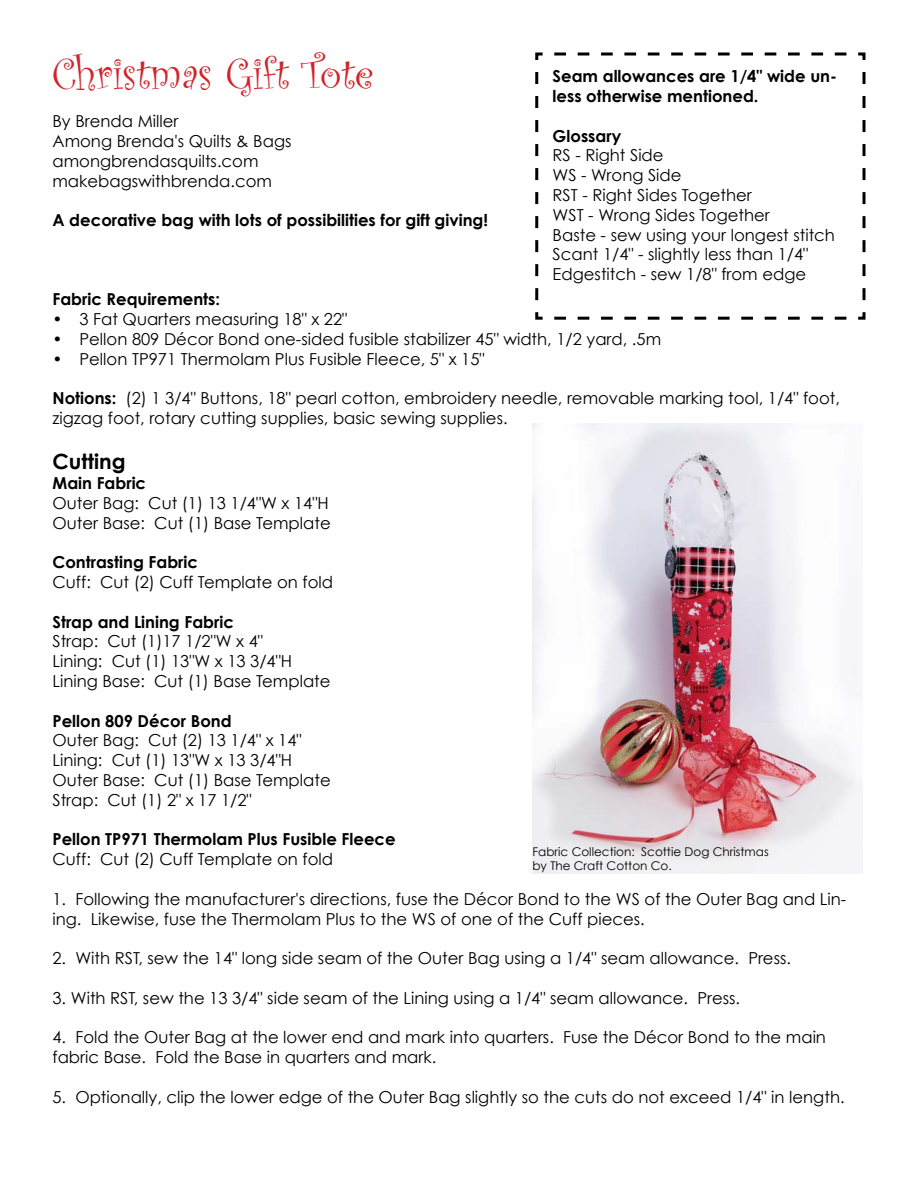
<style>
.page{position:relative;width:918px;height:1188px;background:#fff}
.page>*{position:absolute;margin:0;border:0;box-sizing:border-box;transform-origin:0 0}
.t1{font:45px "Curlz";color:#d2232a}
.t2{font:700 21px "Century Gothic";color:#000}
.t3{font:16.5px/19.8px "Century Gothic";color:#000}
.t4{font:700 16.5px/19.8px "Century Gothic";color:#000}
.t5{font:12px "Century Gothic";color:#000}
.s1{font-weight:700}
</style>
<div class="page">
<svg style="left:535px;top:52px;width:331px;height:268px"></svg>
<img style="left:532px;top:423px;width:330px;height:451px">
<p class="t1" style="left:52px;top:41px;width:323px">Christmas Gift Tote</p>
<p class="t3" style="left:52px;top:111px;width:127px">By Brenda Miller</p>
<p class="t3" style="left:52px;top:131px;width:241px">Among Brenda's Quilts &amp; Bags</p>
<p class="t3" style="left:52px;top:151px;width:208px">amongbrendasquilts.com</p>
<p class="t3" style="left:52px;top:171px;width:221px">makebagswithbrenda.com</p>
<p class="t4" style="left:52px;top:210px;width:437px">A decorative bag with lots of possibilities for gift giving!</p>
<p class="t4" style="left:553px;top:66px;width:286px">Seam allowances are 1/4" wide un&shy;less otherwise mentioned.</p>
<p class="t4" style="left:553px;top:125px;width:70px">Glossary</p>
<p class="t3" style="left:553px;top:145px;width:113px">RS - Right Side</p>
<p class="t3" style="left:553px;top:165px;width:131px">WS - Wrong Side</p>
<p class="t3" style="left:553px;top:185px;width:201px">RST - Right Sides Together</p>
<p class="t3" style="left:553px;top:205px;width:219px">WST - Wrong Sides Together</p>
<p class="t3" style="left:553px;top:225px;width:284px">Baste - sew using your longest stitch</p>
<p class="t3" style="left:553px;top:244px;width:257px">Scant 1/4" - slightly less than 1/4"</p>
<p class="t3" style="left:553px;top:264px;width:255px">Edgestitch - sew 1/8" from edge</p>
<p class="t4" style="left:52px;top:289px;width:169px">Fabric Requirements:</p>
<p class="t3" style="left:52px;top:309px;width:296px">• 3 Fat Quarters measuring 18" x 22"</p>
<p class="t3" style="left:52px;top:329px;width:610px">• Pellon 809 Décor Bond one-sided fusible stabilizer 45" width, 1/2 yard, .5m</p>
<p class="t3" style="left:52px;top:349px;width:434px">• Pellon TP971 Thermolam Plus Fusible Fleece, 5" x 15"</p>
<p class="t3" style="left:52px;top:388px;width:789px"><span class="s1">Notions:</span> (2) 1 3/4" Buttons, 18" pearl cotton, embroidery needle, removable marking tool, 1/4" foot, zigzag foot, rotary cutting supplies, basic sewing supplies.</p>
<p class="t2" style="left:52px;top:448px;width:75px">Cutting</p>
<p class="t4" style="left:52px;top:473px;width:95px">Main Fabric</p>
<p class="t3" style="left:52px;top:493px;width:278px">Outer Bag: Cut (1) 13 1/4"W x 14"H</p>
<p class="t3" style="left:52px;top:513px;width:280px">Outer Base: Cut (1) Base Template</p>
<p class="t4" style="left:52px;top:552px;width:147px">Contrasting Fabric</p>
<p class="t3" style="left:52px;top:572px;width:282px">Cuff: Cut (2) Cuff Template on fold</p>
<p class="t4" style="left:52px;top:611px;width:183px">Strap and Lining Fabric</p>
<p class="t3" style="left:52px;top:631px;width:212px">Strap: Cut (1)17 1/2"W x 4"</p>
<p class="t3" style="left:52px;top:651px;width:241px">Lining: Cut (1) 13"W x 13 3/4"H</p>
<p class="t3" style="left:52px;top:671px;width:280px">Lining Base: Cut (1) Base Template</p>
<p class="t4" style="left:52px;top:710px;width:181px">Pellon 809 Décor Bond</p>
<p class="t3" style="left:52px;top:730px;width:251px">Outer Bag: Cut (2) 13 1/4" x 14"</p>
<p class="t3" style="left:52px;top:750px;width:241px">Lining: Cut (1) 13"W x 13 3/4"H</p>
<p class="t3" style="left:52px;top:770px;width:280px">Outer Base: Cut (1) Base Template</p>
<p class="t3" style="left:52px;top:790px;width:201px">Strap: Cut (1) 2" x 17 1/2"</p>
<p class="t4" style="left:52px;top:829px;width:345px">Pellon TP971 Thermolam Plus Fusible Fleece</p>
<p class="t3" style="left:52px;top:849px;width:282px">Cuff: Cut (2) Cuff Template on fold</p>
<p class="t3" style="left:52px;top:889px;width:795px">1. Following the manufacturer's directions, fuse the Décor Bond to the WS of the Outer Bag and Lin&shy;ing. Likewise, fuse the Thermolam Plus to the WS of one of the Cuff pieces.</p>
<p class="t3" style="left:52px;top:948px;width:740px">2. With RST, sew the 14" long side seam of the Outer Bag using a 1/4" seam allowance. Press.</p>
<p class="t3" style="left:52px;top:988px;width:689px">3. With RST, sew the 13 3/4" side seam of the Lining using a 1/4" seam allowance. Press.</p>
<p class="t3" style="left:52px;top:1027px;width:775px">4. Fold the Outer Bag at the lower end and mark into quarters. Fuse the Décor Bond to the main fabric Base. Fold the Base in quarters and mark.</p>
<p class="t3" style="left:52px;top:1087px;width:794px">5. Optionally, clip the lower edge of the Outer Bag slightly so the cuts do not exceed 1/4" in length.</p>
<p class="t5" style="left:532px;top:844px;width:238px">Fabric Collection: Scottie Dog Christmas</p>
<p class="t5" style="left:532px;top:858px;width:141px">by The Craft Cotton Co.</p>
</div>
